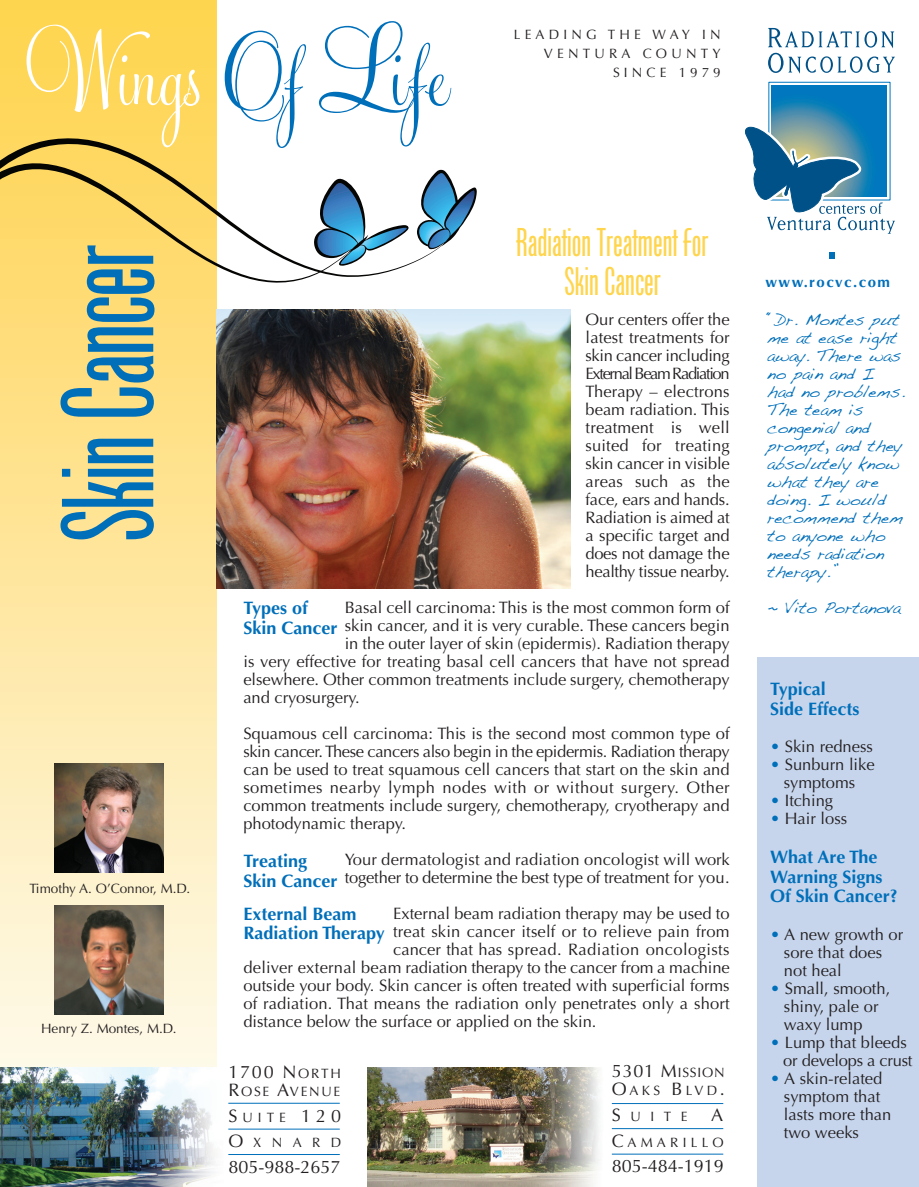
<style>
.page{position:relative;width:919px;height:1187px;background:#fff}
.page>*{position:absolute;margin:0;border:0;box-sizing:border-box;transform-origin:0 0}
.t1{font:123px "Cg Phenix American";letter-spacing:-.05em;color:#006fba}
.t2{font:95.25px "Feel Script";letter-spacing:.025em;color:#006fba}
.t3{font:37.5px/39px "Cg Phenix American";letter-spacing:-.035em;color:#fed54d;text-align:center}
.t4{font:700 18px/19.5px "Optima";color:#006fba}
.t5{font:18px "Optima";color:#231f20}
.t6{font:16.5px/18px "Optima";color:#231f20}
.t7{font:16.5px/18px "Handwriting Dakota";color:#006fba}
.t8{font:16.5px "Optima";letter-spacing:.025em;color:#231f20}
.t9{font:700 15px "Optima";letter-spacing:.095em;color:#006fba}
.t10{font:13.5px/19.4px "Optima";letter-spacing:.295em;color:#231f20;text-align:right}
.t11{font:13.5px "Optima";color:#231f20}
.t12{font:13.5px/18px "Optima";letter-spacing:.06em;color:#231f20}
.t13{font:13.5px "Optima";letter-spacing:.125em;color:#231f20}
.t14{font:13.5px "Optima";letter-spacing:.315em;color:#231f20}
.s1{color:#fff}
.s2{font-size:13.5px}
.s3{font-size:18px}
.s4{color:#006fba}
</style>
<div class="page">
<img style="left:0;top:0;width:216px;height:1067px">
<svg style="left:768px;top:28px;width:127px;height:46px"></svg>
<svg style="left:771px;top:85px;width:115px;height:37px"></svg>
<svg style="left:745px;top:122px;width:150px;height:112px"></svg>
<svg style="left:0;top:138px;width:438px;height:127px"></svg>
<svg style="left:0;top:161px;width:409px;height:122px"></svg>
<svg style="left:416px;top:169px;width:60px;height:80px"></svg>
<img style="left:368px;top:1067px;width:266px;height:120px">
<img style="left:0;top:1067px;width:215px;height:120px">
<hr style="left:228px;top:1102px;width:112px;height:1px;background:#006fba">
<hr style="left:228px;top:1128px;width:112px;height:1px;background:#006fba">
<hr style="left:228px;top:1154px;width:112px;height:1px;background:#006fba">
<svg style="left:829px;top:252px;width:5px;height:6px"></svg>
<img style="left:54px;top:763px;width:109px;height:109px">
<img style="left:55px;top:905px;width:108px;height:109px">
<div style="left:756px;top:657px;width:162px;height:530px;background:#c6d5ec"></div>
<img style="left:216px;top:310px;width:354px;height:279px">
<hr style="left:611px;top:1103px;width:112px;height:1px;background:#006fba">
<hr style="left:611px;top:1128px;width:112px;height:1px;background:#006fba">
<hr style="left:611px;top:1153px;width:112px;height:1px;background:#006fba">
<h2 class="t2" style="left:34px;top:15px;width:416px"><span class="s1">Wings</span> Of Life</h2>
<p class="t10" style="left:513px;top:26px;width:208px">LEADING THE WAY IN<br>VENTURA COUNTY<br>SINCE 1979</p>
<h1 class="t1" style="left:62px;top:545px;width:304px;rotate:-90deg">Skin Cancer</h1>
<p class="t11" style="left:29px;top:882px;width:162px">Timothy A. O’Connor, M.D.</p>
<p class="t11" style="left:41px;top:1023px;width:137px">Henry Z. Montes, M.D.</p>
<h3 class="t3" style="left:515px;top:226px;width:195px">Radiation Treatment For<br>Skin Cancer</h3>
<p class="t6" style="left:585px;top:312px;width:146px;text-align:justify">Our centers offer the latest treatments for skin cancer including External Beam Radiation Therapy – electrons beam radiation. This treatment is well suited for treating skin cancer in visible areas such as the face, ears and hands.<br>Radiation is aimed at a specific target and does not damage the healthy tissue nearby.</p>
<p class="t6" style="left:344px;top:600px;width:386px">Basal cell carcinoma: This is the most common form of</p>
<p class="t6" style="left:344px;top:618px;width:386px">skin cancer, and it is very curable. These cancers begin</p>
<p class="t6" style="left:344px;top:636px;width:386px">in the outer layer of skin (epidermis). Radiation therapy</p>
<p class="t6" style="left:243px;top:654px;width:488px">is very effective for treating basal cell cancers that have not spread</p>
<p class="t6" style="left:243px;top:672px;width:488px">elsewhere. Other common treatments include surgery, chemotherapy</p>
<p class="t6" style="left:243px;top:690px;width:118px">and cryosurgery.</p>
<p class="t6" style="left:243px;top:726px;width:488px;text-align:justify">Squamous cell carcinoma: This is the second most common type of skin cancer. These cancers also begin in the epidermis. Radiation therapy can be used to treat squamous cell cancers that start on the skin and sometimes nearby lymph nodes with or without surgery. Other common treatments include surgery, chemotherapy, cryotherapy and photodynamic therapy.</p>
<p class="t6" style="left:344px;top:852px;width:386px">Your dermatologist and radiation oncologist will work together to determine the best type of treatment for you.</p>
<p class="t6" style="left:393px;top:906px;width:338px">External beam radiation therapy may be used to</p>
<p class="t6" style="left:393px;top:924px;width:338px">treat skin cancer itself or to relieve pain from</p>
<p class="t8" style="left:393px;top:943px;width:338px">cancer that has spread. Radiation oncologists</p>
<p class="t6" style="left:243px;top:960px;width:487px">deliver external beam radiation therapy to the cancer from a machine</p>
<p class="t6" style="left:243px;top:978px;width:488px">outside your body. Skin cancer is often treated with superficial forms</p>
<p class="t6" style="left:243px;top:996px;width:488px">of radiation. That means the radiation only penetrates only a short</p>
<p class="t6" style="left:243px;top:1014px;width:354px">distance below the surface or applied on the skin.</p>
<p class="t4" style="left:243px;top:600px;width:96px">Types of<br>Skin Cancer</p>
<p class="t4" style="left:243px;top:853px;width:96px">Treating<br>Skin Cancer</p>
<p class="t4" style="left:243px;top:905px;width:143px">External Beam<br>Radiation Therapy</p>
<p class="t5" style="left:228px;top:1064px;width:114px">1700 N<span class="s2">ORTH</span></p>
<p class="t13" style="left:228px;top:1086px;width:113px"><span class="s3">R</span>OSE <span class="s3">A</span>VENUE</p>
<p class="t5" style="left:228px;top:1108px;width:114px">S<span class="s2">UITE</span> 120</p>
<p class="t10" style="left:228px;top:1134px;width:114px"><span class="s3">O</span>XNARD</p>
<p class="t5" style="left:228px;top:1159px;width:114px">805-988-2657</p>
<p class="t12" style="left:611px;top:1065px;width:115px"><span class="s3">5301 M</span>ISSION<br><span class="s3">O</span>AKS <span class="s3">B</span>LVD<span class="s3">.</span></p>
<p class="t10" style="left:611px;top:1108px;width:77px"><span class="s3">S</span>UITE</p>
<p class="t5" style="left:711px;top:1107px;width:14px">A</p>
<p class="t14" style="left:611px;top:1136px;width:113px"><span class="s3">C</span>AMARILLO</p>
<p class="t5" style="left:611px;top:1158px;width:114px">805-484-1919</p>
<p class="t9" style="left:765px;top:276px;width:126px">www.rocvc.com</p>
<p class="t7" style="left:767px;top:314px;width:139px">“Dr. Montes put me at ease right away. There was no pain and I<br>had no problems.<br>The team is congenial and prompt, and they absolutely know what they are doing. I would recommend them to anyone who needs radiation therapy.”</p>
<p class="t7" style="left:767px;top:602px;width:135px">~ Vito Portanova</p>
<p class="t4" style="left:770px;top:681px;width:91px">Typical<br>Side Effects</p>
<p class="t6" style="left:770px;top:739px;width:104px"><span class="s4">•</span> Skin redness</p>
<p class="t6" style="left:770px;top:757px;width:106px;text-align:center"><span class="s4">•</span> Sunburn like symptoms</p>
<p class="t6" style="left:770px;top:793px;width:64px"><span class="s4">•</span> Itching</p>
<p class="t6" style="left:770px;top:811px;width:78px"><span class="s4">•</span> Hair loss</p>
<p class="t4" style="left:770px;top:849px;width:129px">What Are The<br>Warning Signs<br>Of Skin Cancer?</p>
<p class="t6" style="left:783px;top:926px;width:121px;text-indent:-14px"><span class="s4">•</span> A new growth or sore that does not heal</p>
<p class="t6" style="left:783px;top:980px;width:108px;text-indent:-14px"><span class="s4">•</span> Small, smooth, shiny, pale or waxy lump</p>
<p class="t6" style="left:783px;top:1034px;width:131px;text-indent:-13px"><span class="s4">•</span> Lump that bleeds or develops a crust</p>
<p class="t6" style="left:783px;top:1070px;width:109px;text-indent:-14px"><span class="s4">•</span> A skin-related symptom that lasts more than two weeks</p>
</div>
